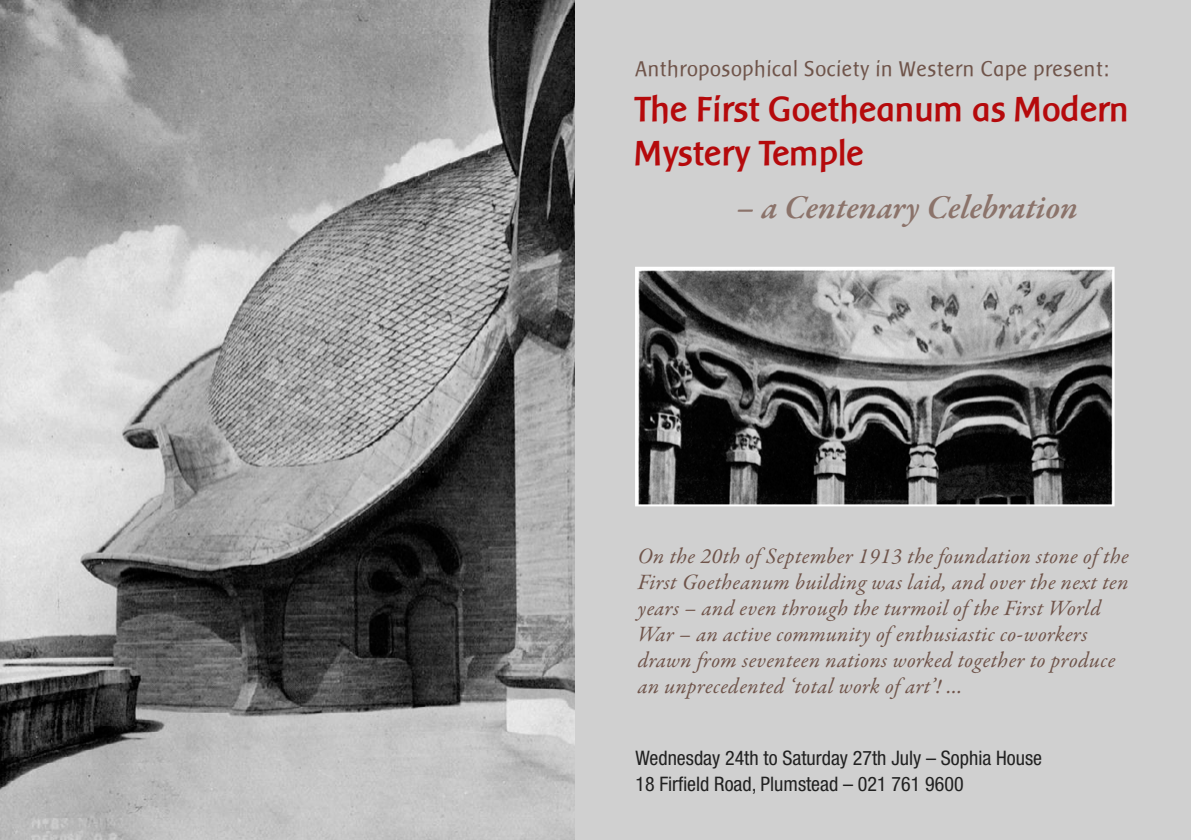
<style>
.page{position:relative;width:1191px;height:840px;background:#fff}
.page>*{position:absolute;margin:0;border:0;box-sizing:border-box;transform-origin:0 0}
.t1{font:700 36px/44px "Baar Sophia";color:#b50a0c}
.t2{font:italic 600 34px "Garamond Premr Pro";letter-spacing:-.005em;color:#8b736a}
.t3{font:italic 22px/26px "Garamond Premr Pro";letter-spacing:.015em;color:#6f544a}
.t4{font:22px "Baar Sophia";letter-spacing:.02em;color:#6f544a}
.t5{font:condensed 20px/26px "Helvetica Neue LT Std";color:#212121}
</style>
<div class="page">
<img style="left:0;top:0;width:575px;height:839px">
<div style="left:575px;top:0;width:616px;height:839px;background:#d0d0d0"></div>
<img style="left:638px;top:269px;width:473px;height:234px">
<div style="left:635px;top:266px;width:479px;height:240px;border:2px solid #fff"></div>
<p class="t4" style="left:635px;top:57px;width:475px">Anthroposophical Society in Western Cape present:</p>
<h1 class="t1" style="left:635px;top:87px;width:496px">The First Goetheanum as Modern<br>Mystery Temple</h1>
<h2 class="t2" style="left:736px;top:186px;width:344px">– a Centenary Celebration</h2>
<p class="t3" style="left:638px;top:543px;width:492px">On the 20th of September 1913 the foundation stone of the First Goetheanum building was laid, and over the next ten years – and even through the turmoil of the First World War – an active community of enthusiastic co-workers drawn from seventeen nations worked together to produce an unprecedented ‘total work of art’! ...</p>
<p class="t5" style="left:635px;top:744px;width:408px">Wednesday 24th to Saturday 27th July – Sophia House<br>18 Firfield Road, Plumstead – 021 761 9600</p>
</div>
